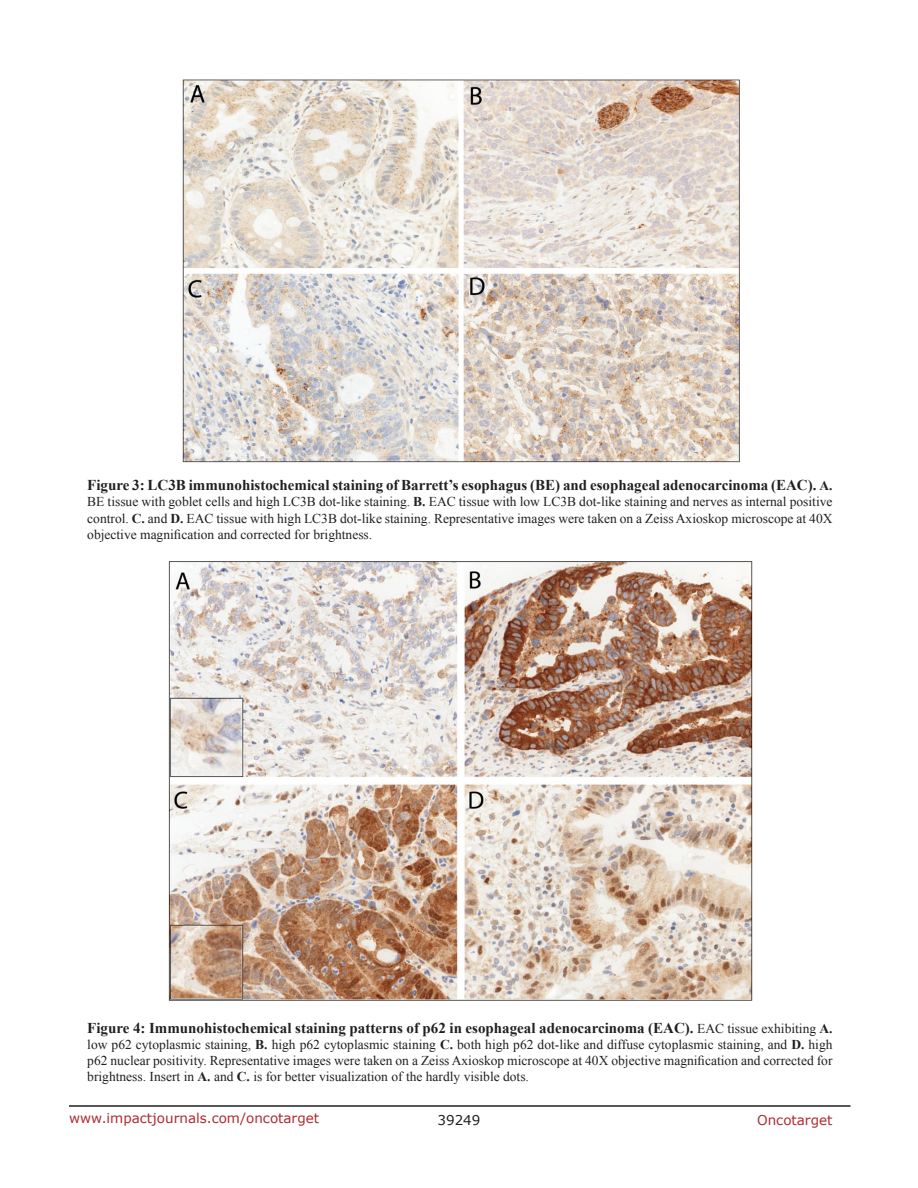
<style>
.page{position:relative;width:918px;height:1188px;background:#fff}
.page>*{position:absolute;margin:0;border:0;box-sizing:border-box;transform-origin:0 0}
.t1{font:700 15px "Times New Roman";color:#221f22}
.t2{font:13.5px/16.2px "Times New Roman";color:#221f22;text-align:justify}
.t3{font:13.5px "Verdana";color:#ac2b31}
.t4{font:13.5px "Verdana";color:#221f22}
.s1{font-size:13.5px}
.s2{font-weight:700}
.s3{font-weight:400;font-size:13.5px}
</style>
<div class="page">
<hr style="left:69px;top:1105px;width:781px;height:2px;background:#231f20">
<img style="left:182px;top:79px;width:558px;height:384px">
<img style="left:168px;top:561px;width:585px;height:440px">
<p class="t1" style="left:87px;top:475px;width:747px">Figure 3: LC3B immunohistochemical staining of Barrett’s esophagus (BE) and esophageal adenocarcinoma (EAC). <span class="s1">A.</span></p>
<p class="t2" style="left:87px;top:494px;width:747px">BE tissue with goblet cells and high LC3B dot-like staining. <span class="s2">B.</span> EAC tissue with low LC3B dot-like staining and nerves as internal positive control. <span class="s2">C.</span> and <span class="s2">D.</span> EAC tissue with high LC3B dot-like staining. Representative images were taken on a Zeiss Axioskop microscope at 40X objective magnification and corrected for brightness.</p>
<p class="t1" style="left:87px;top:1017px;width:747px">Figure 4: Immunohistochemical staining patterns of p62 in esophageal adenocarcinoma (EAC). <span class="s3">EAC tissue exhibiting</span> <span class="s1">A.</span></p>
<p class="t2" style="left:87px;top:1036px;width:747px">low p62 cytoplasmic staining, <span class="s2">B.</span> high p62 cytoplasmic staining <span class="s2">C.</span> both high p62 dot-like and diffuse cytoplasmic staining, and <span class="s2">D.</span> high p62 nuclear positivity. Representative images were taken on a Zeiss Axioskop microscope at 40X objective magnification and corrected for brightness. Insert in <span class="s2">A.</span> and <span class="s2">C.</span> is for better visualization of the hardly visible dots.</p>
<p class="t3" style="left:69px;top:1109px;width:252px">www.impactjournals.com/oncotarget</p>
<p class="t4" style="left:438px;top:1111px;width:44px">39249</p>
<p class="t3" style="left:757px;top:1111px;width:77px">Oncotarget</p>
</div>
